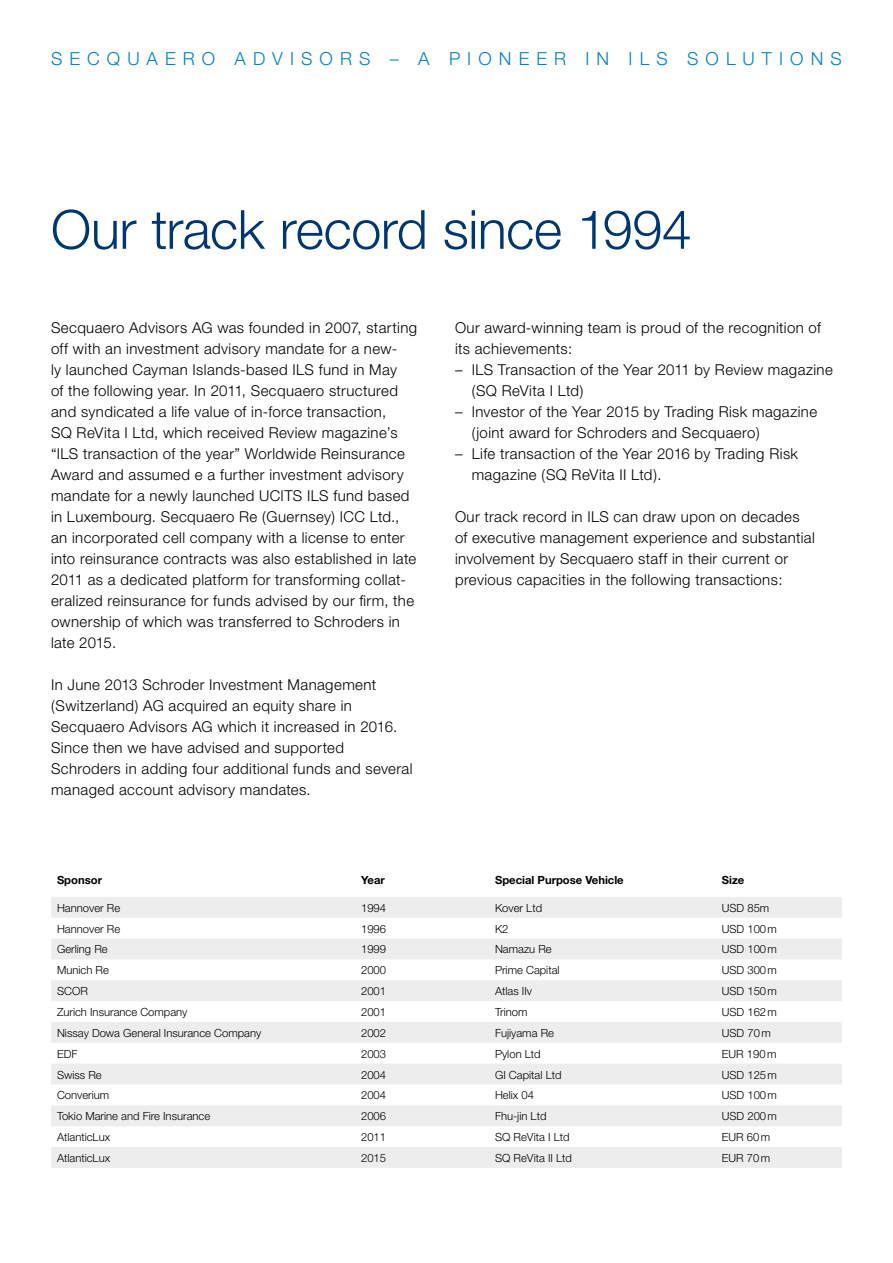
<style>
.page{position:relative;width:893px;height:1263px;background:#fff}
.page>*{position:absolute;margin:0;border:0;box-sizing:border-box;transform-origin:0 0}
.t1{font:300 54px "Helvetica Neue";letter-spacing:-.01em;color:#003671}
.t2{font:300 18px "Helvetica Neue";letter-spacing:.395em;color:#0081c9}
.t3{font:300 15px/21px "Helvetica Neue";letter-spacing:.025em;color:#000}
.t4{font:300 11.25px "Helvetica Neue";color:#000}
.t5{font:700 11.25px "Helvetica Neue";color:#000}
</style>
<div class="page">
<svg style="left:51px;top:897px;width:791px;height:271px;fill:#ededed"></svg>
<p class="t2" style="left:51px;top:48px;width:792px">SECQUAERO ADVISORS – A PIONEER IN ILS SOLUTIONS</p>
<h1 class="t1" style="left:51px;top:197px;width:642px">Our track record since 1994</h1>
<p class="t3" style="left:51px;top:317px;width:368px">Secquaero Advisors AG was founded in 2007, starting off with an investment advisory mandate for a new-<br>ly launched Cayman Islands-based ILS fund in May<br>of the following year. In 2011, Secquaero structured and syndicated a life value of in-force transaction,<br>SQ ReVita I Ltd, which received Review magazine’s “ILS transaction of the year” Worldwide Reinsurance Award and assumed e a further investment advisory mandate for a newly launched UCITS ILS fund based in Luxembourg. Secquaero Re (Guernsey) ICC Ltd., an incorporated cell company with a license to enter into reinsurance contracts was also established in late 2011 as a dedicated platform for transforming collat&shy;eralized reinsurance for funds advised by our firm, the ownership of which was transferred to Schroders in late 2015.</p>
<p class="t3" style="left:51px;top:674px;width:363px">In June 2013 Schroder Investment Management (Switzerland) AG acquired an equity share in Secquaero Advisors AG which it increased in 2016.<br>Since then we have advised and supported Schroders in adding four additional funds and several managed account advisory mandates.</p>
<p class="t3" style="left:455px;top:317px;width:367px">Our award-winning team is proud of the recognition of its achievements:</p>
<p class="t3" style="left:472px;top:359px;width:363px;text-indent:-17px">– ILS Transaction of the Year 2011 by Review magazine (SQ ReVita I Ltd)</p>
<p class="t3" style="left:472px;top:401px;width:347px;text-indent:-17px">– Investor of the Year 2015 by Trading Risk magazine (joint award for Schroders and Secquaero)</p>
<p class="t3" style="left:472px;top:443px;width:328px;text-indent:-17px">– Life transaction of the Year 2016 by Trading Risk magazine (SQ ReVita II Ltd).</p>
<p class="t3" style="left:455px;top:506px;width:361px">Our track record in ILS can draw upon on decades of executive management experience and substantial involvement by Secquaero staff in their current or previous capacities in the following transactions:</p>
<p class="t5" style="left:57px;top:873px;width:47px">Sponsor</p>
<p class="t5" style="left:361px;top:873px;width:25px">Year</p>
<p class="t5" style="left:495px;top:873px;width:130px">Special Purpose Vehicle</p>
<p class="t5" style="left:722px;top:873px;width:24px">Size</p>
<p class="t4" style="left:57px;top:901px;width:65px">Hannover Re</p>
<p class="t4" style="left:361px;top:901px;width:27px">1994</p>
<p class="t4" style="left:495px;top:901px;width:49px">Kover Ltd</p>
<p class="t4" style="left:722px;top:901px;width:49px">USD 85m</p>
<p class="t4" style="left:57px;top:922px;width:65px">Hannover Re</p>
<p class="t4" style="left:361px;top:922px;width:27px">1996</p>
<p class="t4" style="left:495px;top:922px;width:15px">K2</p>
<p class="t4" style="left:722px;top:922px;width:57px">USD 100m</p>
<p class="t4" style="left:57px;top:942px;width:52px">Gerling Re</p>
<p class="t4" style="left:361px;top:942px;width:27px">1999</p>
<p class="t4" style="left:495px;top:942px;width:58px">Namazu Re</p>
<p class="t4" style="left:722px;top:942px;width:57px">USD 100m</p>
<p class="t4" style="left:57px;top:963px;width:53px">Munich Re</p>
<p class="t4" style="left:361px;top:963px;width:27px">2000</p>
<p class="t4" style="left:495px;top:963px;width:66px">Prime Capital</p>
<p class="t4" style="left:722px;top:963px;width:57px">USD 300m</p>
<p class="t4" style="left:57px;top:984px;width:32px">SCOR</p>
<p class="t4" style="left:361px;top:984px;width:27px">2001</p>
<p class="t4" style="left:495px;top:984px;width:39px">Atlas IIv</p>
<p class="t4" style="left:722px;top:984px;width:57px">USD 150m</p>
<p class="t4" style="left:57px;top:1005px;width:132px">Zurich Insurance Company</p>
<p class="t4" style="left:361px;top:1005px;width:27px">2001</p>
<p class="t4" style="left:495px;top:1005px;width:34px">Trinom</p>
<p class="t4" style="left:722px;top:1005px;width:57px">USD 162m</p>
<p class="t4" style="left:57px;top:1026px;width:206px">Nissay Dowa General Insurance Company</p>
<p class="t4" style="left:361px;top:1026px;width:27px">2002</p>
<p class="t4" style="left:495px;top:1026px;width:60px">Fujiyama Re</p>
<p class="t4" style="left:722px;top:1026px;width:50px">USD 70m</p>
<p class="t4" style="left:57px;top:1047px;width:22px">EDF</p>
<p class="t4" style="left:361px;top:1047px;width:27px">2003</p>
<p class="t4" style="left:495px;top:1047px;width:47px">Pylon Ltd</p>
<p class="t4" style="left:722px;top:1047px;width:56px">EUR 190m</p>
<p class="t4" style="left:57px;top:1068px;width:46px">Swiss Re</p>
<p class="t4" style="left:361px;top:1068px;width:27px">2004</p>
<p class="t4" style="left:495px;top:1068px;width:68px">GI Capital Ltd</p>
<p class="t4" style="left:722px;top:1068px;width:57px">USD 125m</p>
<p class="t4" style="left:57px;top:1088px;width:54px">Converium</p>
<p class="t4" style="left:361px;top:1088px;width:27px">2004</p>
<p class="t4" style="left:495px;top:1088px;width:40px">Helix 04</p>
<p class="t4" style="left:722px;top:1088px;width:57px">USD 100m</p>
<p class="t4" style="left:57px;top:1109px;width:155px">Tokio Marine and Fire Insurance</p>
<p class="t4" style="left:361px;top:1109px;width:27px">2006</p>
<p class="t4" style="left:495px;top:1109px;width:53px">Fhu-jin Ltd</p>
<p class="t4" style="left:722px;top:1109px;width:57px">USD 200m</p>
<p class="t4" style="left:57px;top:1130px;width:55px">AtlanticLux</p>
<p class="t4" style="left:361px;top:1130px;width:27px">2011</p>
<p class="t4" style="left:495px;top:1130px;width:76px">SQ ReVita I Ltd</p>
<p class="t4" style="left:722px;top:1130px;width:50px">EUR 60m</p>
<p class="t4" style="left:57px;top:1151px;width:55px">AtlanticLux</p>
<p class="t4" style="left:361px;top:1151px;width:27px">2015</p>
<p class="t4" style="left:495px;top:1151px;width:78px">SQ ReVita II Ltd</p>
<p class="t4" style="left:722px;top:1151px;width:50px">EUR 70m</p>
</div>
